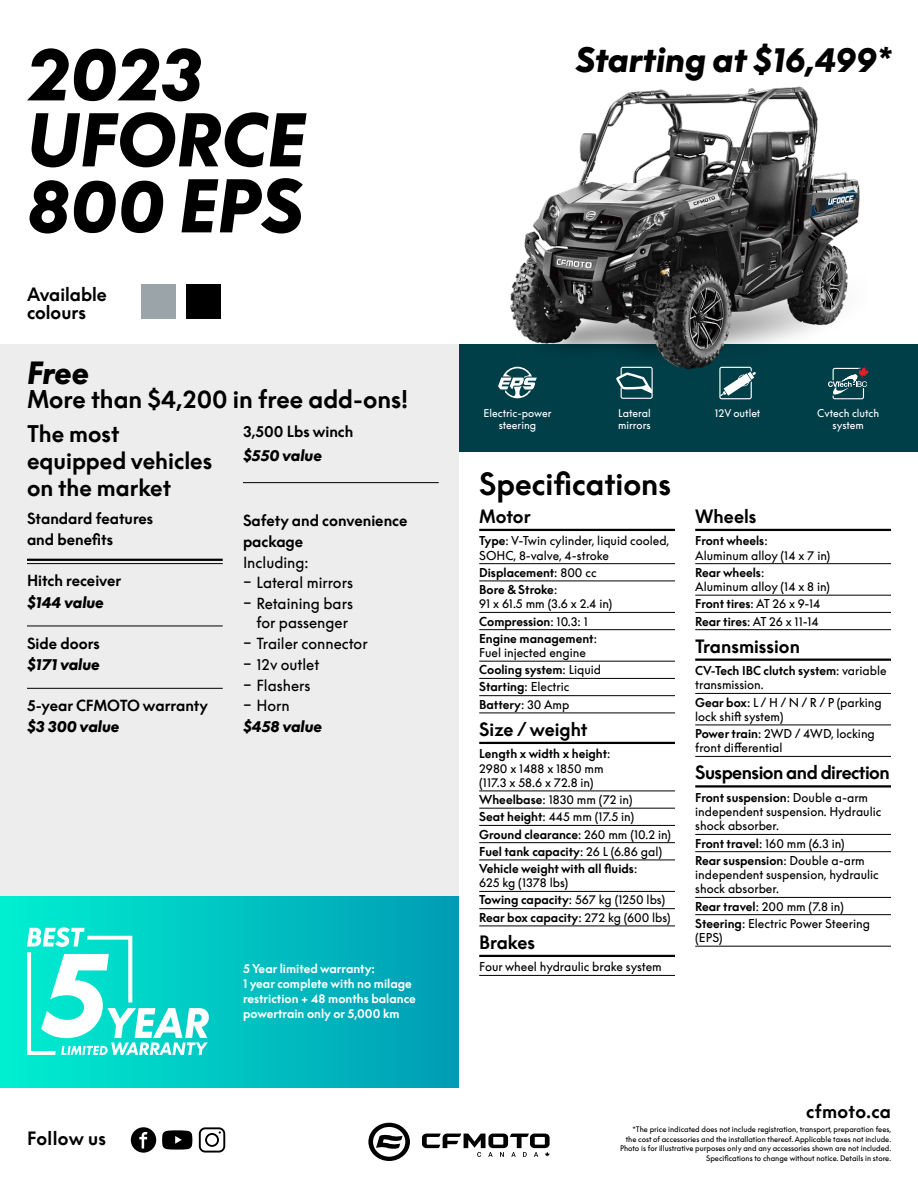
<style>
.page{position:relative;width:918px;height:1188px;background:#fff}
.page>*{position:absolute;margin:0;border:0;box-sizing:border-box;transform-origin:0 0}
.t1{font:italic 900 70.5px/66px "Supreme LLTT";color:#000}
.t2{font:italic 900 33px "Supreme LLTT";color:#000}
.t3{font:30px "Supreme LLTT Bold Flat";color:#000}
.t4{font:italic 900 30px "Supreme LLTT";color:#000}
.t5{font:24px "Supreme LLTT Bold Flat";color:#000}
.t6{font:22.5px/27px "Supreme LLTT Bold Flat";color:#000}
.t7{font:18px/18px "Supreme LLTT Bold Flat";color:#000}
.t8{font:18px "Supreme LLTT Bold Flat";letter-spacing:-.03em;color:#000}
.t9{font:18px "Supreme LLTT Bold Flat";letter-spacing:.02em;color:#000}
.t10{font:15px/21px "Supreme LLTT Bold Flat";color:#000}
.t11{font:15px/20.7px "Supreme LLTT";color:#000}
.t12{font:italic 900 15px "Supreme LLTT";color:#000}
.t13{font:12px/14.2px "Supreme LLTT";color:#000}
.t14{font:700 12px/17.2px "Supreme LLTT";color:#000}
.t15{font:700 12px/15px "Supreme LLTT";color:#fff}
.t16{font:10.5px/12px "Supreme LLTT";color:#fff;text-align:center}
.t17{font:7.5px/9.8px "Supreme LLTT";color:#000;text-align:right}
.s1{font-weight:700}
.s2{font-weight:400}
</style>
<div class="page">
<div style="left:459px;top:344px;width:459px;height:109px;background:#003e48"></div>
<div style="left:0;top:895px;width:459px;height:192px;background:linear-gradient(to right,#00efd1,#009cb4)"></div>
<div style="left:0;top:344px;width:459px;height:551px;background:#ededed"></div>
<div style="left:142px;top:284px;width:34px;height:34px;background:#9ba4a8"></div>
<div style="left:187px;top:284px;width:34px;height:34px;background:#000"></div>
<svg style="left:368px;top:1123px;width:42px;height:38px"></svg>
<svg style="left:422px;top:1134px;width:128px;height:23px"></svg>
<hr style="left:27px;top:559px;width:196px;height:2px;background:#000">
<hr style="left:27px;top:563px;width:196px;height:1px;background:#000">
<hr style="left:27px;top:626px;width:196px;height:1px;background:#000">
<hr style="left:27px;top:688px;width:196px;height:1px;background:#000">
<hr style="left:243px;top:482px;width:196px;height:1px;background:#000">
<hr style="left:479px;top:529px;width:196px;height:2px;background:#000">
<hr style="left:479px;top:563px;width:196px;height:1px;background:#000">
<hr style="left:479px;top:581px;width:196px;height:1px;background:#000">
<hr style="left:479px;top:612px;width:196px;height:1px;background:#000">
<hr style="left:479px;top:629px;width:196px;height:1px;background:#000">
<hr style="left:479px;top:661px;width:196px;height:1px;background:#000">
<hr style="left:479px;top:678px;width:196px;height:1px;background:#000">
<hr style="left:479px;top:695px;width:196px;height:1px;background:#000">
<hr style="left:479px;top:713px;width:196px;height:1px;background:#000">
<hr style="left:479px;top:742px;width:196px;height:2px;background:#000">
<hr style="left:479px;top:791px;width:196px;height:1px;background:#000">
<hr style="left:479px;top:808px;width:196px;height:1px;background:#000">
<hr style="left:479px;top:825px;width:196px;height:1px;background:#000">
<hr style="left:479px;top:842px;width:196px;height:1px;background:#000">
<hr style="left:479px;top:860px;width:196px;height:1px;background:#000">
<hr style="left:479px;top:891px;width:196px;height:1px;background:#000">
<hr style="left:479px;top:908px;width:196px;height:1px;background:#000">
<hr style="left:479px;top:926px;width:196px;height:1px;background:#000">
<hr style="left:479px;top:955px;width:196px;height:2px;background:#000">
<hr style="left:479px;top:975px;width:196px;height:1px;background:#000">
<hr style="left:695px;top:529px;width:196px;height:2px;background:#000">
<hr style="left:695px;top:563px;width:196px;height:1px;background:#000">
<hr style="left:695px;top:595px;width:196px;height:1px;background:#000">
<hr style="left:695px;top:612px;width:196px;height:1px;background:#000">
<hr style="left:695px;top:629px;width:196px;height:1px;background:#000">
<hr style="left:695px;top:659px;width:196px;height:2px;background:#000">
<hr style="left:695px;top:693px;width:196px;height:1px;background:#000">
<hr style="left:695px;top:725px;width:196px;height:1px;background:#000">
<hr style="left:695px;top:756px;width:196px;height:1px;background:#000">
<hr style="left:695px;top:785px;width:196px;height:3px;background:#000">
<hr style="left:695px;top:834px;width:196px;height:1px;background:#000">
<hr style="left:695px;top:851px;width:196px;height:1px;background:#000">
<hr style="left:695px;top:897px;width:196px;height:1px;background:#000">
<hr style="left:695px;top:914px;width:196px;height:1px;background:#000">
<hr style="left:695px;top:946px;width:196px;height:1px;background:#000">
<div style="left:131px;top:1127px;width:25px;height:26px;background:#000;border-radius:50%"></div>
<svg style="left:139px;top:1131px;width:9px;height:18px"></svg>
<svg style="left:162px;top:1130px;width:30px;height:20px"></svg>
<svg style="left:199px;top:1127px;width:26px;height:26px"></svg>
<svg style="left:27px;top:927px;width:182px;height:128px"></svg>
<svg style="left:498px;top:386px;width:37px;height:12px"></svg>
<svg style="left:620px;top:386px;width:33px;height:13px"></svg>
<svg style="left:719px;top:386px;width:33px;height:13px"></svg>
<svg style="left:828px;top:386px;width:39px;height:13px"></svg>
<img style="left:498px;top:86px;width:371px;height:300px">
<h1 class="t1" style="left:27px;top:43px;width:280px">2023<br>UFORCE<br>800 EPS</h1>
<h3 class="t7" style="left:27px;top:285px;width:81px">Available colours</h3>
<h3 class="t4" style="left:27px;top:357px;width:63px">Free</h3>
<h3 class="t5" style="left:27px;top:386px;width:383px">More than $4,200 in free add-ons!</h3>
<h3 class="t6" style="left:27px;top:421px;width:187px">The most equipped vehicles on the market</h3>
<p class="t10" style="left:27px;top:508px;width:128px">Standard features and benefits</p>
<p class="t10" style="left:27px;top:571px;width:96px">Hitch receiver</p>
<p class="t12" style="left:27px;top:594px;width:78px">$144 value</p>
<p class="t10" style="left:27px;top:633px;width:74px">Side doors</p>
<p class="t12" style="left:27px;top:656px;width:74px">$171 value</p>
<p class="t10" style="left:27px;top:696px;width:183px">5-year CFMOTO warranty</p>
<p class="t12" style="left:27px;top:718px;width:94px">$3 300 value</p>
<p class="t10" style="left:243px;top:421px;width:112px">3,500 Lbs winch</p>
<p class="t12" style="left:243px;top:447px;width:80px">$550 value</p>
<p class="t10" style="left:243px;top:511px;width:166px">Safety and convenience package</p>
<p class="t11" style="left:243px;top:552px;width:112px">Including:<br>͈ Lateral mirrors ͈ Retaining bars</p>
<p class="t11" style="left:243px;top:613px;width:126px;text-indent:14px">for passenger<br>͈ Trailer connector ͈ 12v outlet<br>͈ Flashers<br>͈ Horn</p>
<p class="t12" style="left:243px;top:718px;width:81px">$458 value</p>
<h3 class="t9" style="left:27px;top:1129px;width:81px">Follow us</h3>
<p class="t15" style="left:243px;top:962px;width:174px">5 Year limited warranty:<br>1 year complete with no milage restriction + 48 months balance powertrain only or 5,000 km</p>
<h2 class="t2" style="left:575px;top:41px;width:318px">Starting at $16,499*</h2>
<p class="t16" style="left:484px;top:407px;width:69px">Electric-power steering</p>
<p class="t16" style="left:618px;top:407px;width:34px;text-align:left">Lateral mirrors</p>
<p class="t16" style="left:715px;top:407px;width:47px">12V outlet</p>
<p class="t16" style="left:817px;top:407px;width:64px">Cvtech clutch system</p>
<h3 class="t3" style="left:479px;top:467px;width:193px">Specifications</h3>
<h3 class="t7" style="left:479px;top:508px;width:53px">Motor</h3>
<p class="t13" style="left:479px;top:534px;width:192px"><span class="s1">Type</span>: V-Twin cylinder, liquid cooled,<br>SOHC, 8-valve, 4-stroke</p>
<p class="t14" style="left:479px;top:564px;width:119px">Displacement<span class="s2">: 800 cc<br></span>Bore &amp; Stroke<span class="s2">:</span></p>
<p class="t13" style="left:479px;top:596px;width:135px;line-height:17.2px">91 x 61.5 mm (3.6 x 2.4 in)<br><span class="s1">Compression</span>: 10.3: 1<br><span class="s1">Engine management</span>:</p>
<p class="t13" style="left:479px;top:644px;width:124px;line-height:17.2px">Fuel injected engine<br><span class="s1">Cooling system</span>: Liquid<br><span class="s1">Starting</span>: Electric<br><span class="s1">Battery</span>: 30 Amp</p>
<h3 class="t7" style="left:479px;top:721px;width:110px">Size / weight</h3>
<p class="t13" style="left:479px;top:747px;width:133px"><span class="s1">Length x width x height</span>:<br>2980 x 1488 x 1850 mm (117.3 x 58.6 x 72.8 in)</p>
<p class="t14" style="left:479px;top:791px;width:193px">Wheelbase<span class="s2">: 1830 mm (72 in)<br></span>Seat height<span class="s2">: 445 mm (17.5 in)<br></span>Ground clearance<span class="s2">: 260 mm (10.2 in)<br></span>Fuel tank capacity<span class="s2">: 26 L (6.86 gal)<br></span>Vehicle weight with all fluids<span class="s2">:</span></p>
<p class="t13" style="left:479px;top:874px;width:193px;line-height:17.2px">625 kg (1378 lbs)<br><span class="s1">Towing capacity</span>: 567 kg (1250 lbs)<br><span class="s1">Rear box capacity</span>: 272 kg (600 lbs)</p>
<h3 class="t7" style="left:479px;top:934px;width:57px">Brakes</h3>
<p class="t13" style="left:479px;top:960px;width:184px">Four wheel hydraulic brake system</p>
<h3 class="t7" style="left:695px;top:508px;width:63px">Wheels</h3>
<p class="t13" style="left:695px;top:534px;width:137px"><span class="s1">Front wheels</span>:<br>Aluminum alloy (14 x 7 in)</p>
<p class="t13" style="left:695px;top:566px;width:136px"><span class="s1">Rear wheels</span>:<br>Aluminum alloy (14 x 8 in)</p>
<p class="t13" style="left:695px;top:596px;width:127px;line-height:17.2px"><span class="s1">Front tires</span>: AT 26 x 9-14<br><span class="s1">Rear tires</span>: AT 26 x 11-14</p>
<h3 class="t7" style="left:695px;top:637px;width:106px">Transmission</h3>
<p class="t14" style="left:695px;top:664px;width:193px;line-height:14.2px">CV-Tech IBC clutch system<span class="s2">: variable transmission.</span></p>
<p class="t13" style="left:695px;top:695px;width:188px"><span class="s1">Gear box</span>: L / H / N / R / P (parking lock shift system)</p>
<p class="t13" style="left:695px;top:727px;width:181px"><span class="s1">Power train</span>: 2WD / 4WD, locking front differential</p>
<h3 class="t8" style="left:695px;top:763px;width:196px">Suspension and direction</h3>
<p class="t13" style="left:695px;top:791px;width:188px"><span class="s1">Front suspension</span>: Double a-arm independent suspension. Hydraulic shock absorber.</p>
<p class="t14" style="left:695px;top:835px;width:171px">Front travel<span class="s2">: 160 mm (6.3 in)<br></span>Rear suspension<span class="s2">: Double a-arm</span></p>
<p class="t13" style="left:695px;top:868px;width:185px">independent suspension, hydraulic shock absorber.</p>
<p class="t13" style="left:695px;top:898px;width:176px;line-height:17.2px"><span class="s1">Rear travel</span>: 200 mm (7.8 in)<br><span class="s1">Steering</span>: Electric Power Steering</p>
<p class="t13" style="left:695px;top:931px;width:29px">(EPS)</p>
<h3 class="t7" style="left:806px;top:1102px;width:86px">cfmoto.ca</h3>
<p class="t17" style="left:620px;top:1124px;width:273px">*The price indicated does not include registration, transport, preparation fees, the cost of accessories and the installation thereof. Applicable taxes not include.<br>Photo is for illustrative purposes only and any accessories shown are not included.<br>Specifications to change without notice. Details in store.</p>
</div>
